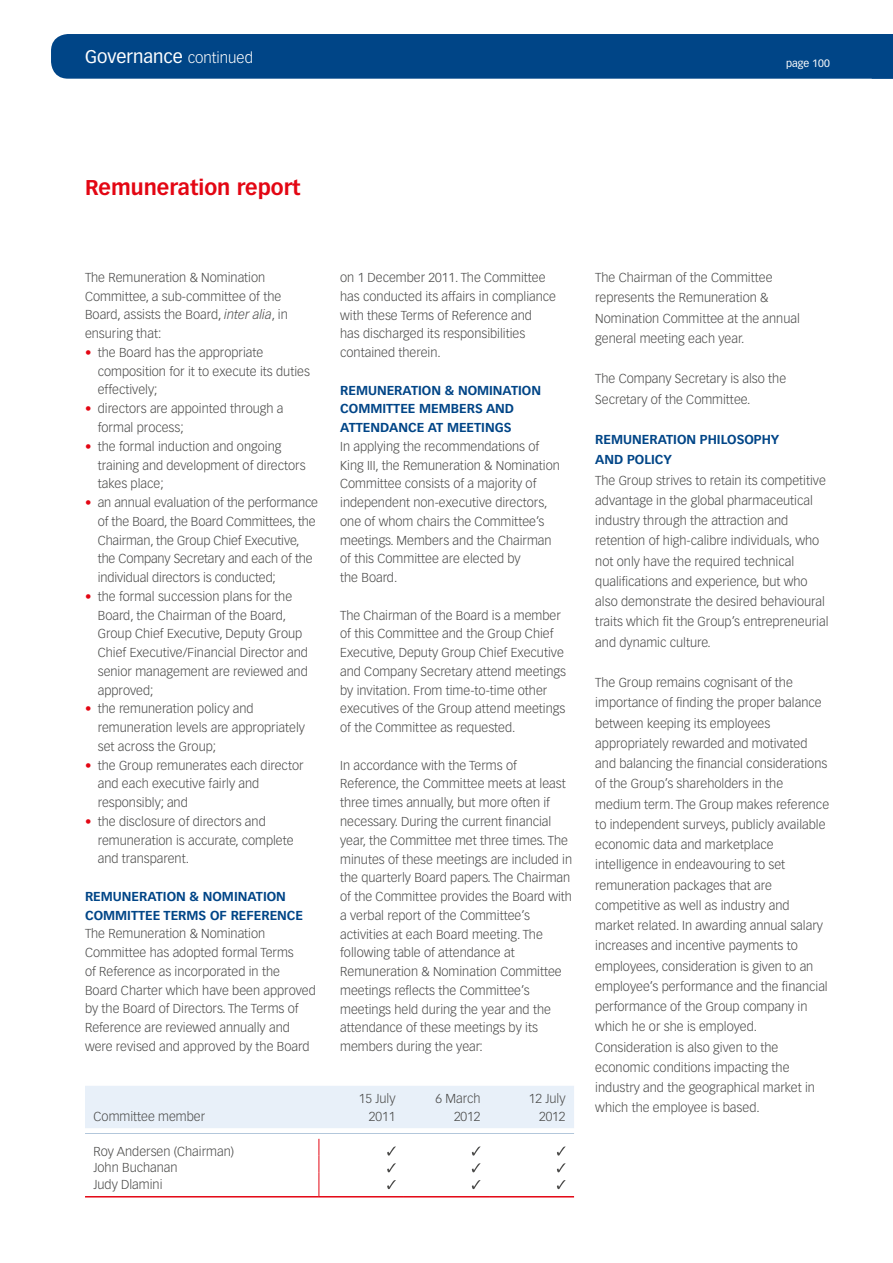
<style>
.page{position:relative;width:893px;height:1263px;background:#fff}
.page>*{position:absolute;margin:0;border:0;box-sizing:border-box;transform-origin:0 0}
.t1{font:700 21px "Vectora LT Std";color:#e30613}
.t2{font:18px "Vectora LT Std";color:#fff}
.t3{font:300 15px "Vectora LT Std";color:#fff}
.t4{font:300 12.75px/18.8px "Vectora LT Std";color:#4a4a49}
.t5{font:700 12.75px "Vectora LT Std";color:#004587}
.t6{font:10.5px "Vectora LT Std";color:#fff}
.s1{font-style:italic}
.s2{font-family:"Helvetica Neue LT Std";font-weight:500;color:#e30613}
.s3{font-weight:700;color:#004587}
</style>
<div class="page">
<div style="left:51px;top:34px;width:842px;height:45px;background:#004587"></div>
<div style="left:85px;top:1086px;width:489px;height:42px;background:#e8f0f9"></div>
<hr style="left:85px;top:1196px;width:234px;height:1px;background:#e30613">
<hr style="left:319px;top:1196px;width:85px;height:1px;background:#e30613">
<hr style="left:404px;top:1196px;width:85px;height:1px;background:#e30613">
<hr style="left:489px;top:1196px;width:85px;height:1px;background:#e30613">
<svg style="left:319px;top:1139px;width:1px;height:57px"></svg>
<hr style="left:85px;top:1133px;width:234px;height:1px;background:#b3c7db">
<hr style="left:319px;top:1133px;width:85px;height:1px;background:#b3c7db">
<hr style="left:404px;top:1133px;width:85px;height:1px;background:#b3c7db">
<hr style="left:489px;top:1133px;width:85px;height:1px;background:#b3c7db">
<svg style="left:387px;top:1146px;width:9px;height:9px"></svg>
<svg style="left:472px;top:1146px;width:8px;height:9px"></svg>
<svg style="left:557px;top:1146px;width:9px;height:9px"></svg>
<svg style="left:387px;top:1163px;width:9px;height:9px"></svg>
<svg style="left:472px;top:1163px;width:8px;height:9px"></svg>
<svg style="left:557px;top:1163px;width:9px;height:9px"></svg>
<svg style="left:387px;top:1180px;width:9px;height:9px"></svg>
<svg style="left:472px;top:1180px;width:8px;height:9px"></svg>
<svg style="left:557px;top:1180px;width:9px;height:9px"></svg>
<p class="t2" style="left:85px;top:46px;width:99px">Governance</p>
<p class="t3" style="left:188px;top:49px;width:67px">continued</p>
<p class="t6" style="left:786px;top:57px;width:45px">page 100</p>
<p class="t1" style="left:85px;top:175px;width:217px">REMUNERATION REPORT</p>
<p class="t4" style="left:85px;top:268px;width:204px">The Remuneration &amp; Nomination<br>Committee, a sub-committee of the<br>Board, assists the Board, <span class="s1">inter alia</span>, in ensuring that:</p>
<p class="t4" style="left:98px;top:343px;width:214px;text-indent:-13px"><span class="s2">•</span> the Board has the appropriate composition for it to execute its duties effectively;</p>
<p class="t4" style="left:98px;top:399px;width:187px;text-indent:-13px"><span class="s2">•</span> directors are appointed through a formal process;</p>
<p class="t4" style="left:98px;top:437px;width:209px;text-indent:-13px"><span class="s2">•</span> the formal induction and ongoing training and development of directors takes place;</p>
<p class="t4" style="left:98px;top:493px;width:222px;text-indent:-13px"><span class="s2">•</span> an annual evaluation of the performance of the Board, the Board Committees, the Chairman, the Group Chief Executive, the Company Secretary and each of the individual directors is conducted;</p>
<p class="t4" style="left:98px;top:587px;width:212px;text-indent:-13px"><span class="s2">•</span> the formal succession plans for the<br>Board, the Chairman of the Board,<br>Group Chief Executive, Deputy Group<br>Chief Executive/Financial Director and senior management are reviewed and approved;</p>
<p class="t4" style="left:98px;top:700px;width:209px;text-indent:-13px"><span class="s2">•</span> the remuneration policy and remuneration levels are appropriately set across the Group;</p>
<p class="t4" style="left:98px;top:756px;width:207px;text-indent:-13px"><span class="s2">•</span> the Group remunerates each director and each executive fairly and responsibly; and</p>
<p class="t4" style="left:98px;top:812px;width:197px;text-indent:-13px"><span class="s2">•</span> the disclosure of directors and remuneration is accurate, complete and transparent.</p>
<p class="t5" style="left:85px;top:889px;width:18px">REMUNERATION</p>
<p class="t5" style="left:190px;top:889px;width:32px">&amp; NOMINATION</p>
<p class="t5" style="left:85px;top:907px;width:18px">COMMITTEE</p>
<p class="t5" style="left:164px;top:907px;width:17px">TERMS</p>
<p class="t4" style="left:85px;top:906px;width:232px;text-indent:125px"><span class="s3">OF REFERENCE<br></span>The Remuneration &amp; Nomination Committee has adopted formal Terms<br>of Reference as incorporated in the<br>Board Charter which have been approved by the Board of Directors. The Terms of Reference are reviewed annually and were revised and approved by the Board</p>
<p class="t4" style="left:94px;top:1107px;width:113px">Committee member</p>
<p class="t4" style="left:94px;top:1143px;width:142px;line-height:16.8px">Roy Andersen (Chairman)<br>John Buchanan<br>Judy Dlamini</p>
<p class="t4" style="left:340px;top:268px;width:217px">on 1 December 2011. The Committee has conducted its affairs in compliance with these Terms of Reference and<br>has discharged its responsibilities contained therein.</p>
<p class="t5" style="left:340px;top:382px;width:18px">REMUNERATION</p>
<p class="t5" style="left:445px;top:382px;width:32px">&amp; NOMINATION</p>
<p class="t5" style="left:340px;top:401px;width:18px">COMMITTEE</p>
<p class="t5" style="left:419px;top:401px;width:10px">MEMBERS</p>
<p class="t5" style="left:486px;top:401px;width:11px">AND</p>
<p class="t5" style="left:340px;top:420px;width:10px">ATTENDANCE</p>
<p class="t4" style="left:340px;top:418px;width:221px;text-indent:87px"><span class="s3">AT MEETINGS<br></span>In applying the recommendations of<br>King III, the Remuneration &amp; Nomination<br>Committee consists of a majority of independent non-executive directors, one of whom chairs the Committee’s meetings. Members and the Chairman of this Committee are elected by<br>the Board.</p>
<p class="t4" style="left:340px;top:606px;width:227px">The Chairman of the Board is a member of this Committee and the Group Chief Executive, Deputy Group Chief Executive and Company Secretary attend meetings by invitation. From time-to-time other executives of the Group attend meetings of the Committee as requested.</p>
<p class="t4" style="left:340px;top:756px;width:233px">In accordance with the Terms of Reference, the Committee meets at least three times annually, but more often if necessary. During the current financial year, the Committee met three times. The minutes of these meetings are included in the quarterly Board papers. The Chairman of the Committee provides the Board with a verbal report of the Committee’s activities at each Board meeting. The following table of attendance at Remuneration &amp; Nomination Committee meetings reflects the Committee’s meetings held during the year and the attendance of these meetings by its members during the year:</p>
<p class="t4" style="left:359px;top:1089px;width:38px;line-height:18px;text-align:right">15 July<br>2011</p>
<p class="t4" style="left:436px;top:1089px;width:46px;line-height:18px;text-align:right">6 March<br>2012</p>
<p class="t4" style="left:529px;top:1089px;width:38px;line-height:18px;text-align:right">12 July<br>2012</p>
<p class="t4" style="left:595px;top:268px;width:206px;line-height:20.2px">The Chairman of the Committee represents the Remuneration &amp;<br>Nomination Committee at the annual general meeting each year.</p>
<p class="t4" style="left:595px;top:369px;width:192px;line-height:20.2px">The Company Secretary is also the<br>Secretary of the Committee.</p>
<p class="t4" style="left:595px;top:430px;width:235px;line-height:20.2px"><span class="s3">REMUNERATION PHILOSOPHY<br>AND POLICY<br></span>The Group strives to retain its competitive advantage in the global pharmaceutical industry through the attraction and retention of high-calibre individuals, who not only have the required technical qualifications and experience, but who also demonstrate the desired behavioural traits which fit the Group’s entrepreneurial and dynamic culture.</p>
<p class="t4" style="left:595px;top:672px;width:235px;line-height:20.2px">The Group remains cognisant of the importance of finding the proper balance between keeping its employees appropriately rewarded and motivated and balancing the financial considerations of the Group’s shareholders in the medium term. The Group makes reference to independent surveys, publicly available economic data and marketplace intelligence in endeavouring to set remuneration packages that are competitive as well as industry and market related. In awarding annual salary increases and incentive payments to employees, consideration is given to an employee’s performance and the financial performance of the Group company in which he or she is employed.<br>Consideration is also given to the economic conditions impacting the industry and the geographical market in which the employee is based.</p>
</div>
